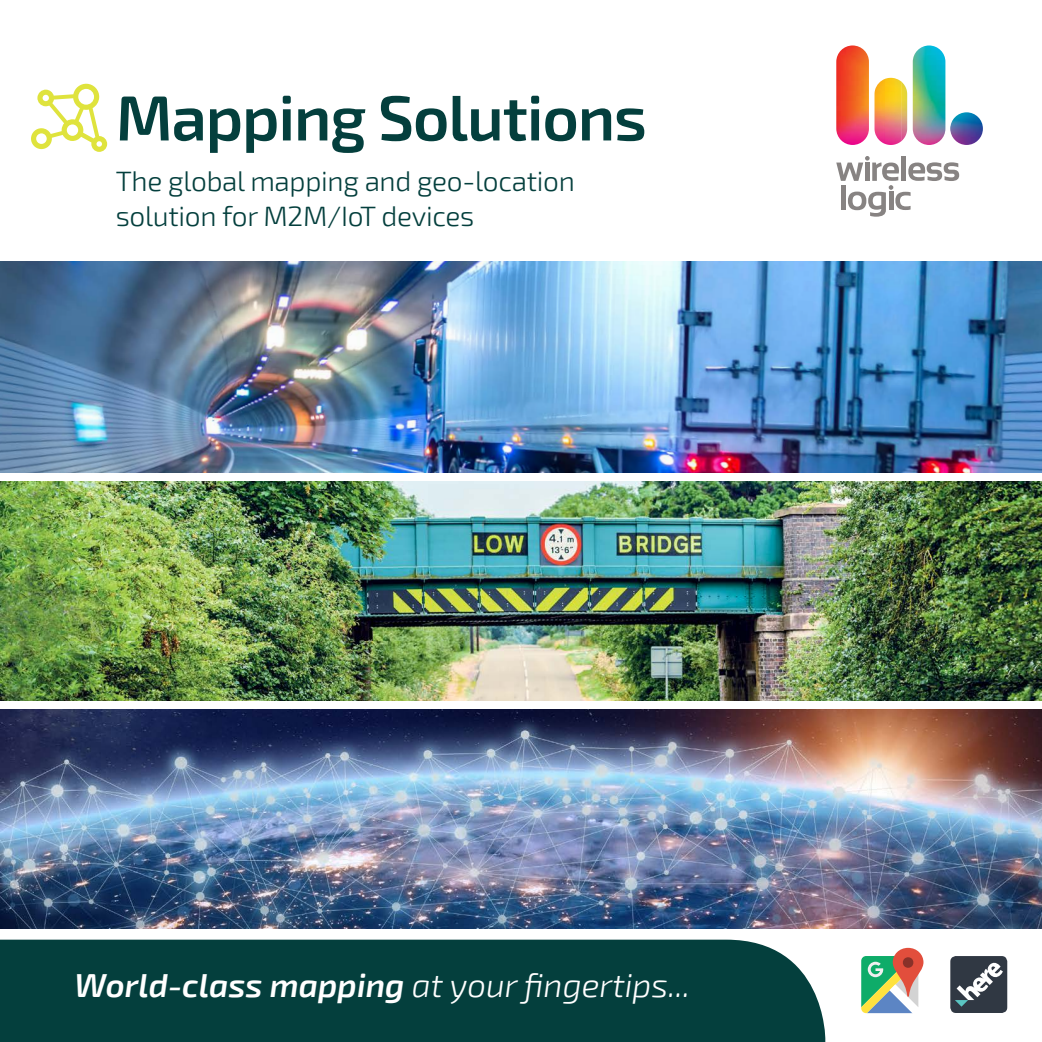
<style>
.page{position:relative;width:1042px;height:1042px;background:#fff}
.page>*{position:absolute;margin:0;border:0;box-sizing:border-box;transform-origin:0 0}
.t1{font:600 63.7px "Exo 2";letter-spacing:-.02em;color:#043f3d}
.t2{font:italic 300 33.25px "Exo 2";color:#fff}
.t3{font:300 28px/35.2px "Exo 2";letter-spacing:-.01em;color:#043f3d}
.s1{font-weight:600}
</style>
<div class="page">
<img style="left:0;top:709px;width:1042px;height:220px">
<img style="left:0;top:481px;width:1042px;height:219px">
<div style="left:0;top:939px;width:825px;height:103px;background:#043f3d"></div>
<svg style="left:861px;top:948px;width:62px;height:65px"></svg>
<img style="left:836px;top:45px;width:49px;height:100px">
<img style="left:901px;top:45px;width:44px;height:100px">
<img style="left:885px;top:78px;width:6px;height:67px">
<img style="left:950px;top:112px;width:33px;height:33px;border-radius:16px">
<svg style="left:836px;top:156px;width:123px;height:61px"></svg>
<div style="left:950px;top:956px;width:57px;height:57px;background:#303843;border-radius:6px"></div>
<svg style="left:955px;top:962px;width:48px;height:44px"></svg>
<svg style="left:31px;top:83px;width:76px;height:69px"></svg>
<img style="left:0;top:261px;width:1042px;height:212px">
<h1 class="t1" style="left:116px;top:80px;width:533px">Mapping Solutions</h1>
<p class="t3" style="left:116px;top:164px;width:461px">The global mapping and geo-location solution for M2M/IoT devices</p>
<p class="t2" style="left:74px;top:966px;width:617px"><span class="s1">World-class mapping</span> at your fingertips...</p>
</div>
